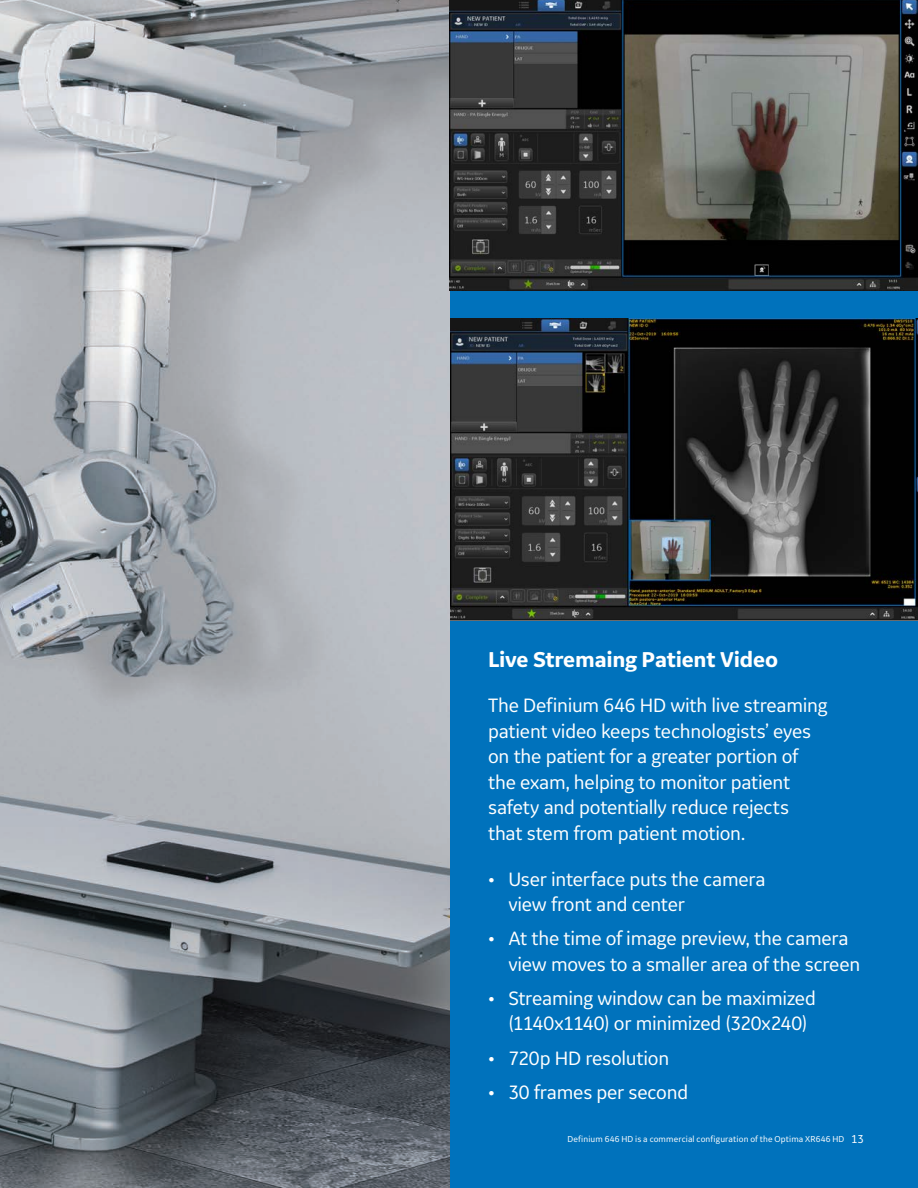
<style>
.page{position:relative;width:918px;height:1188px;background:#fff}
.page>*{position:absolute;margin:0;border:0;box-sizing:border-box;transform-origin:0 0}
._10_5pt_13-callout_t{font:700 22.5px "GE Inspira Sans";letter-spacing:-.01em;color:#fff}
._10_5pt_13-callout_t-2{font:20.25px/25.5px "GE Inspira Sans";letter-spacing:-.015em;color:#fff}
._8pt_9_5-caption{font:12px "GE Inspira Sans";color:#fff}
.t1{font:9px "GE Inspira Sans";letter-spacing:.015em;color:#fff}
</style>
<div class="page">
<img style="left:0;top:0;width:450px;height:1188px">
<div style="left:450px;top:0;width:468px;height:1188px;background:#0072bc"></div>
<img style="left:450px;top:319px;width:468px;height:301px">
<img style="left:450px;top:0;width:468px;height:291px">
<p class="_10_5pt_13-callout_t" style="left:488px;top:645px;width:291px">Live Stremaing Patient Video</p>
<p class="_10_5pt_13-callout_t-2" style="left:488px;top:692px;width:341px">The Definium 646 HD with live streaming patient video keeps technologists’ eyes on the patient for a greater portion of the exam, helping to monitor patient safety and potentially reduce rejects that stem from patient motion.</p>
<p class="_10_5pt_13-callout_t-2" style="left:508px;top:866px;width:259px;text-indent:-20px">• User interface puts the camera view front and center</p>
<p class="_10_5pt_13-callout_t-2" style="left:508px;top:925px;width:353px;text-indent:-20px">• At the time of image preview, the camera view moves to a smaller area of the screen</p>
<p class="_10_5pt_13-callout_t-2" style="left:488px;top:985px;width:329px;text-align:center">• Streaming window can be maximized (1140x1140) or minimized (320x240)</p>
<p class="_10_5pt_13-callout_t-2" style="left:488px;top:1045px;width:183px">• 720p HD resolution</p>
<p class="_10_5pt_13-callout_t-2" style="left:488px;top:1079px;width:202px">• 30 frames per second</p>
<p class="t1" style="left:567px;top:1133px;width:278px">Definium 646 HD is a commercial configuration of the Optima XR646 HD</p>
<p class="_8pt_9_5-caption" style="left:851px;top:1132px;width:14px">13</p>
</div>
